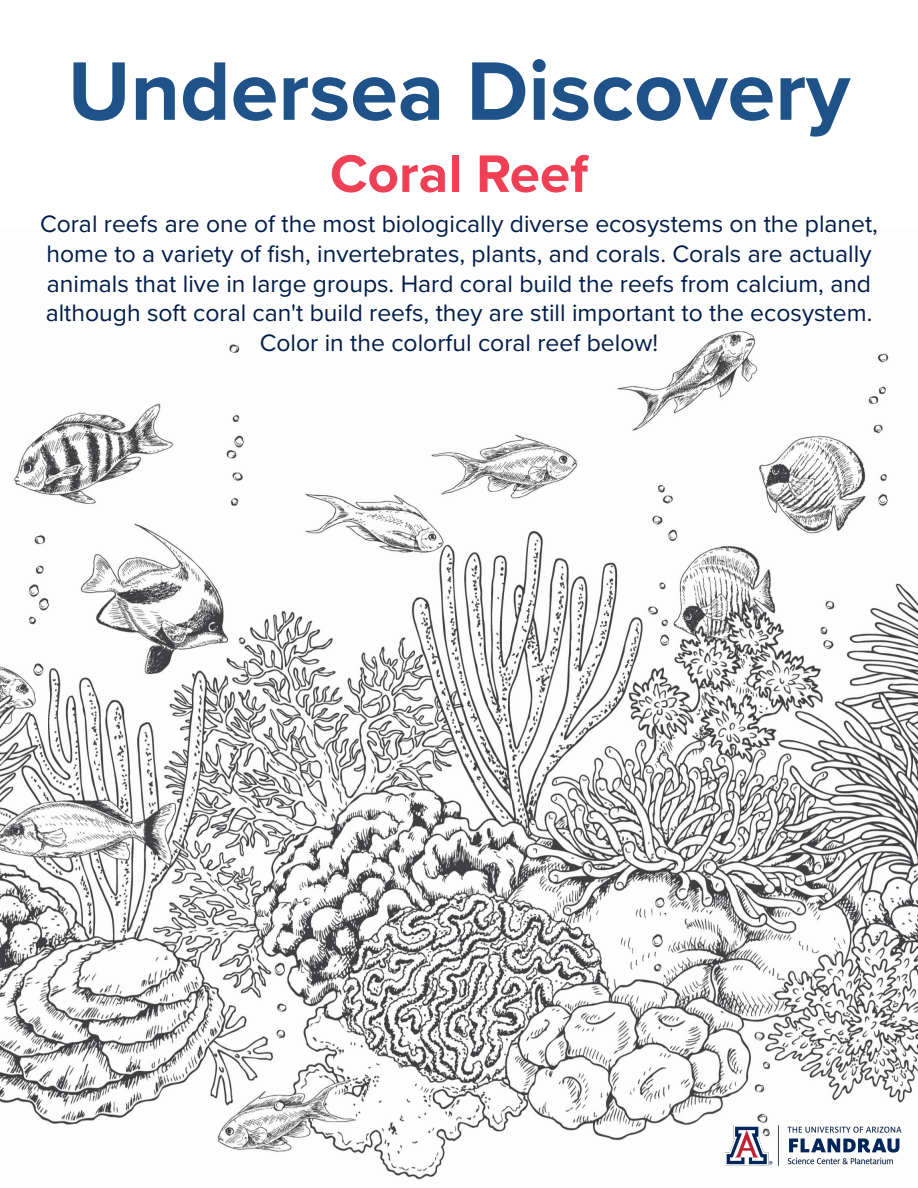
<style>
.page{position:relative;width:918px;height:1188px;background:#fff}
.page>*{position:absolute;margin:0;border:0;box-sizing:border-box;transform-origin:0 0}
.t1{font:700 85.95px "Proxima Nova";color:#1e5288}
.t2{font:700 54.75px "Proxima Nova";color:#ef4056}
.t3{font:24.75px/29.5px "Proxima Nova";color:#001c48;text-align:center}
</style>
<div class="page">
<img style="left:0;top:331px;width:918px;height:849px">
<img style="left:724px;top:1124px;width:185px;height:42px">
<h1 class="t1" style="left:68px;top:27px;width:784px">Undersea Discovery</h1>
<h2 class="t2" style="left:330px;top:133px;width:260px">Coral Reef</h2>
<p class="t3" style="left:40px;top:208px;width:839px">Coral reefs are one of the most biologically diverse ecosystems on the planet, home to a variety of fish, invertebrates, plants, and corals. Corals are actually animals that live in large groups. Hard coral build the reefs from calcium, and although soft coral can't build reefs, they are still important to the ecosystem.<br>Color in the colorful coral reef below!</p>
</div>
